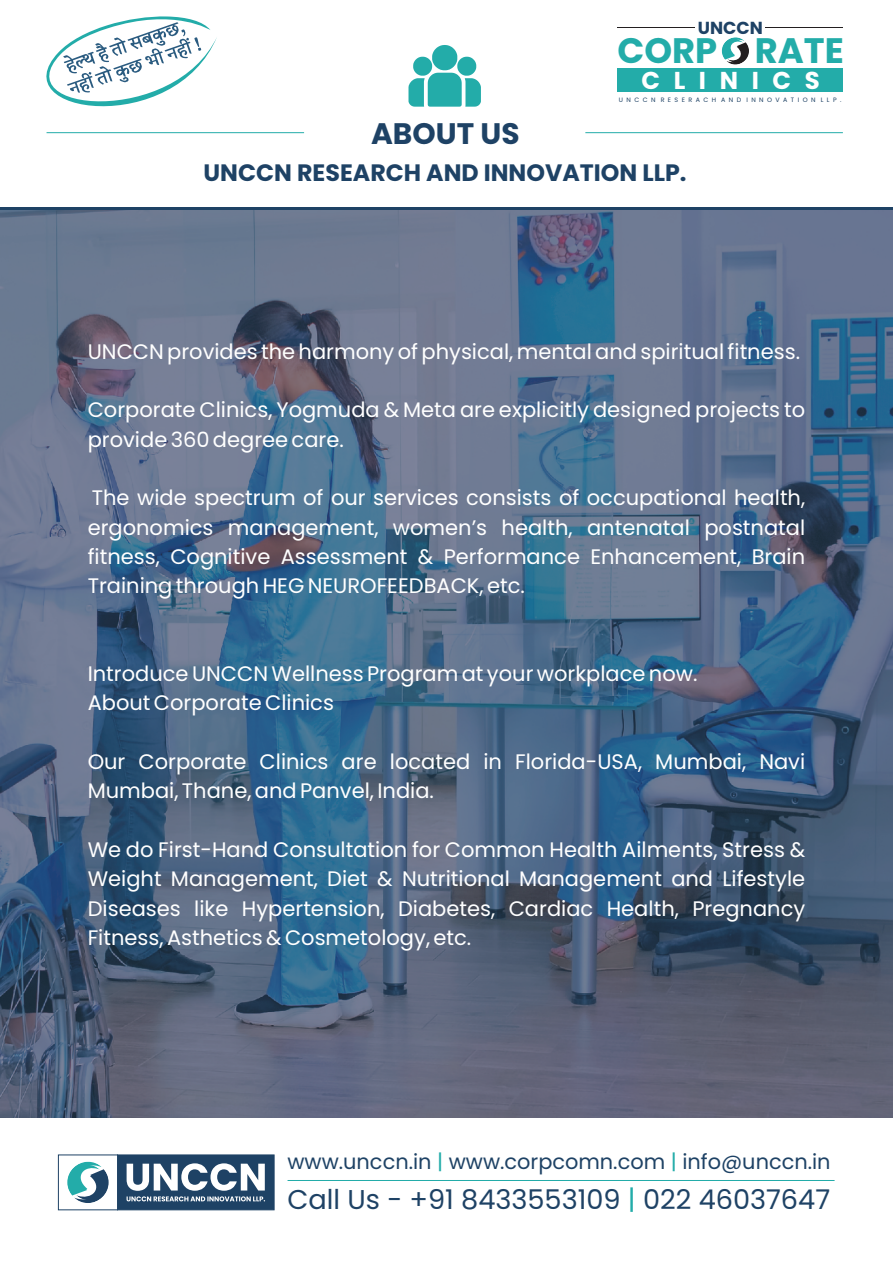
<style>
.page{position:relative;width:893px;height:1263px;background:#fff}
.page>*{position:absolute;margin:0;border:0;box-sizing:border-box;transform-origin:0 0}
.t1{font:700 35.4px "Poppins";color:#23aca9}
.t2{font:700 29.7px "Poppins";color:#1e4265}
.t3{font:27.15px "Poppins";color:#1e4265}
.t4{font:700 24.45px "Poppins";letter-spacing:.56em;color:#fff}
.t5{font:700 23.7px "Poppins";color:#1e4265}
.t6{font:21px/29.2px "Poppins";color:#fff}
.t7{font:20.85px "Poppins";color:#1e4265}
.t8{font:700 17.4px "Poppins";color:#1e4265}
.t9{font:6.3px "Poppins";letter-spacing:.545em;color:#1e4265}
.s1{color:#23aca9}
</style>
<div class="page">
<img style="left:0;top:210px;width:893px;height:907px">
<svg style="left:722px;top:37px;width:27px;height:28px"></svg>
<div style="left:617px;top:68px;width:226px;height:24px;background:#23aca9"></div>
<svg style="left:46px;top:16px;width:171px;height:118px"></svg>
<hr style="left:47px;top:132px;width:257px;height:1px;background:#23aca9">
<hr style="left:585px;top:132px;width:258px;height:1px;background:#23aca9">
<hr style="left:288px;top:1180px;width:547px;height:1px;background:#23aca9">
<svg style="left:58px;top:1154px;width:216px;height:56px"></svg>
<svg style="left:408px;top:45px;width:73px;height:62px"></svg>
<h2 class="t2" style="left:371px;top:113px;width:150px">ABOUT US</h2>
<p class="t8" style="left:698px;top:16px;width:66px">UNCCN</p>
<h1 class="t1" style="left:617px;top:26px;width:228px">CORP RATE</h1>
<p class="t9" style="left:619px;top:95px;width:224px">UNCCN RESERACH AND INNOVATION LLP.</p>
<p class="t4" style="left:641px;top:63px;width:180px">CLINICS</p>
<p class="t5" style="left:204px;top:156px;width:484px">UNCCN RESEARCH AND INNOVATION LLP.</p>
<p class="t6" style="left:88px;top:337px;width:714px">UNCCN provides the harmony of physical, mental and spiritual fitness.</p>
<p class="t6" style="left:88px;top:395px;width:719px">Corporate Clinics, Yogmuda &amp; Meta are explicitly designed projects to provide 360 degree care.</p>
<p class="t6" style="left:88px;top:483px;width:719px;text-align:justify">The wide spectrum of our services consists of occupational health, ergonomics management, women’s health, antenatal postnatal fitness, Cognitive Assessment &amp; Performance Enhancement, Brain Training through HEG NEUROFEEDBACK, etc.</p>
<p class="t6" style="left:88px;top:659px;width:611px">Introduce UNCCN Wellness Program at your workplace now.<br>About Corporate Clinics</p>
<p class="t6" style="left:88px;top:747px;width:719px">Our Corporate Clinics are located in Florida-USA, Mumbai, Navi<br>Mumbai, Thane, and Panvel, India.</p>
<p class="t6" style="left:88px;top:835px;width:719px;text-align:justify">We do First-Hand Consultation for Common Health Ailments, Stress &amp; Weight Management, Diet &amp; Nutritional Management and Lifestyle Diseases like Hypertension, Diabetes, Cardiac Health, Pregnancy Fitness, Asthetics &amp; Cosmetology, etc.</p>
<p class="t7" style="left:288px;top:1147px;width:545px">www.unccn.in <span class="s1">|</span> www.corpcomn.com <span class="s1">|</span> info@unccn.in</p>
<p class="t3" style="left:288px;top:1181px;width:544px">Call Us - +91 8433553109 <span class="s1">|</span> 022 46037647</p>
</div>
